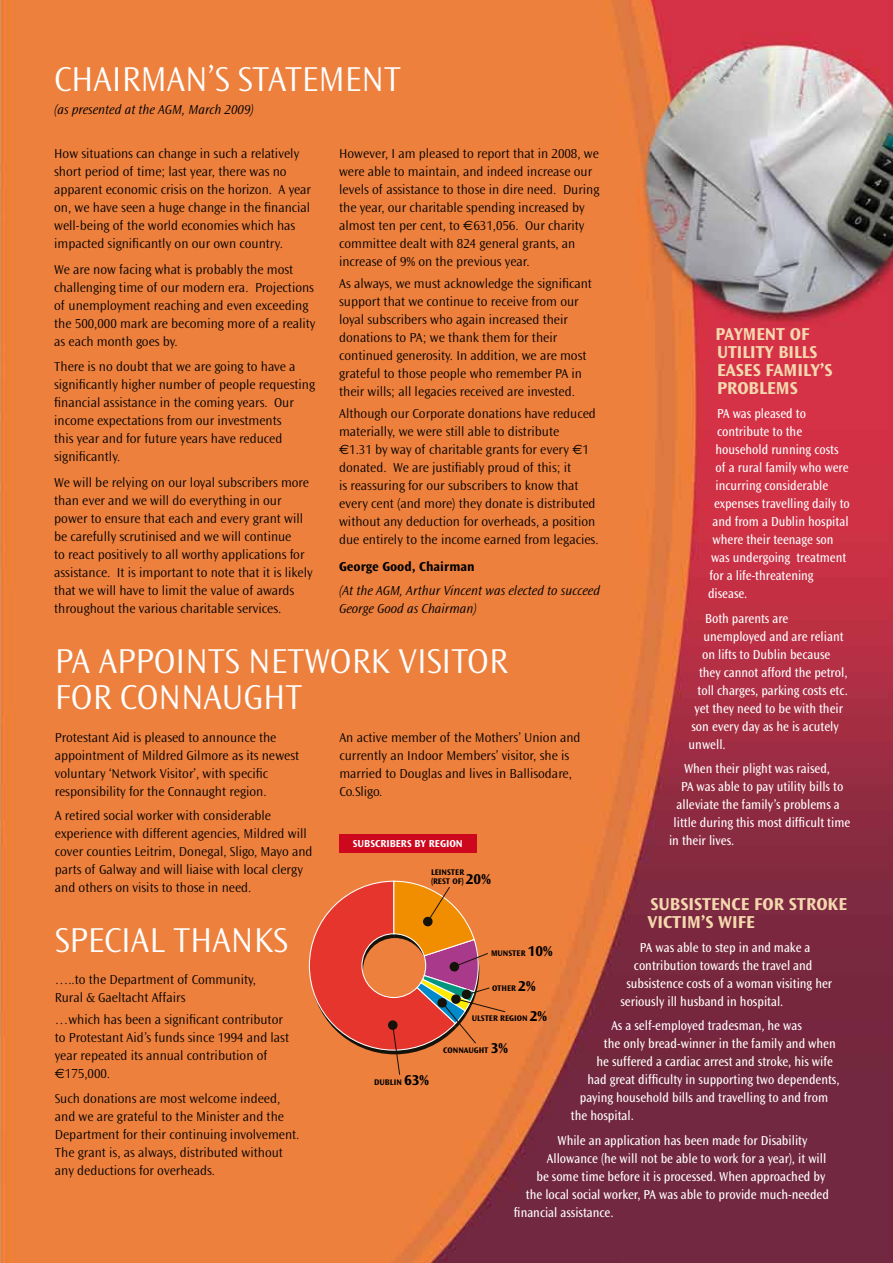
<style>
.page{position:relative;width:893px;height:1263px;background:#fff}
.page>*{position:absolute;margin:0;border:0;box-sizing:border-box;transform-origin:0 0}
.t1{font:300 36px/36px "Ocean Sans";color:#fff}
.t2{font:700 18px/18px "Ocean Sans";color:#f4d8ae}
.t3{font:300 13.5px/18px "Ocean Sans";color:#000}
.t4{font:13.5px "Ocean Sans";color:#fff;scale:.92 1}
.t5{font:italic 300 13.5px/18px "Ocean Sans";color:#000}
.t6{font:700 13.5px "Ocean Sans";color:#000}
.t7{font:700 10.5px "Ocean Sans";color:#fff}
.t8{font:700 8.55px/9.6px "Ocean Sans";color:#000}
.s1{font-family:"Euro Sans";font-weight:400}
.s2{font-size:14.85px}
</style>
<div class="page">
<img style="left:0;top:0;width:893px;height:1263px">
<svg style="left:308px;top:880px;width:198px;height:195px;background:#dc683a"></svg>
<div style="left:339px;top:834px;width:137px;height:19px;background:#cd071e"></div>
<h1 class="t1" style="left:54px;top:61px;width:348px">CHAIRMAN’S STATEMENT</h1>
<p class="t5" style="left:54px;top:100px;width:201px">(as presented at the AGM, March 2009)</p>
<p class="t3" style="left:54px;top:145px;width:258px">How situations can change in such a relatively short period of time; last year, there was no apparent economic crisis on the horizon. A year on, we have seen a huge change in the financial well-being of the world economies which has impacted significantly on our own country.</p>
<p class="t3" style="left:54px;top:260px;width:263px">We are now facing what is probably the most challenging time of our modern era. Projections of unemployment reaching and even exceeding the 500,000 mark are becoming more of a reality as each month goes by.</p>
<p class="t3" style="left:54px;top:358px;width:262px">There is no doubt that we are going to have a significantly higher number of people requesting financial assistance in the coming years. Our income expectations from our investments<br>this year and for future years have reduced significantly.</p>
<p class="t3" style="left:54px;top:473px;width:260px">We will be relying on our loyal subscribers more than ever and we will do everything in our power to ensure that each and every grant will be carefully scrutinised and we will continue<br>to react positively to all worthy applications for assistance. It is important to note that it is likely that we will have to limit the value of awards throughout the various charitable services.</p>
<p class="t3" style="left:339px;top:145px;width:262px">However, I am pleased to report that in 2008, we were able to maintain, and indeed increase our levels of assistance to those in dire need. During the year, our charitable spending increased by almost ten per cent, to <span class="s1">€</span>631,056. Our charity committee dealt with 824 general grants, an increase of 9% on the previous year.</p>
<p class="t3" style="left:339px;top:275px;width:254px">As always, we must acknowledge the significant support that we continue to receive from our loyal subscribers who again increased their donations to PA; we thank them for their continued generosity. In addition, we are most grateful to those people who remember PA in their wills; all legacies received are invested.</p>
<p class="t3" style="left:339px;top:405px;width:261px">Although our Corporate donations have reduced materially, we were still able to distribute<br><span class="s1">€</span>1.31 by way of charitable grants for every <span class="s1">€</span>1 donated. We are justifiably proud of this; it<br>is reassuring for our subscribers to know that every cent (and more) they donate is distributed without any deduction for overheads, a position due entirely to the income earned from legacies.</p>
<p class="t6" style="left:339px;top:559px;width:137px">George Good, Chairman</p>
<p class="t5" style="left:339px;top:582px;width:262px">(At the AGM, Arthur Vincent was elected to succeed<br>George Good as Chairman)</p>
<h1 class="t1" style="left:55px;top:644px;width:454px">PA APPOINTS NETWORK VISITOR<br>FOR CONNAUGHT</h1>
<p class="t3" style="left:55px;top:729px;width:246px">Protestant Aid is pleased to announce the appointment of Mildred Gilmore as its newest voluntary ‘Network Visitor’, with specific responsibility for the Connaught region.</p>
<p class="t3" style="left:55px;top:807px;width:259px">A retired social worker with considerable experience with different agencies, Mildred will cover counties Leitrim, Donegal, Sligo, Mayo and parts of Galway and will liaise with local clergy and others on visits to those in need.</p>
<p class="t3" style="left:339px;top:728px;width:243px">An active member of the Mothers’ Union and currently an Indoor Members’ visitor, she is married to Douglas and lives in Ballisodare, Co.Sligo.</p>
<p class="t7" style="left:353px;top:838px;width:111px">SUBSCRIBERS BY REGION</p>
<p class="t8" style="left:431px;top:867px;width:61px">LEINSTER<br>(REST OF) <span class="s2">20%</span></p>
<h2 class="t2" style="left:715px;top:325px;width:118px">PAYMENT OF<br>UTILITY BILLS<br>EASES FAMILY’S<br>PROBLEMS</h2>
<p class="t4" style="left:717px;top:406px;width:98px">PA was pleased to</p>
<p class="t4" style="left:717px;top:424px;width:94px">contribute to the</p>
<p class="t4" style="left:715px;top:442px;width:135px">household running costs</p>
<p class="t4" style="left:715px;top:460px;width:146px">of a rural family who were</p>
<p class="t4" style="left:715px;top:478px;width:124px">incurring considerable</p>
<p class="t4" style="left:714px;top:496px;width:149px">expenses travelling daily to</p>
<p class="t4" style="left:712px;top:514px;width:149px">and from a Dublin hospital</p>
<p class="t4" style="left:712px;top:532px;width:133px">where their teenage son</p>
<p class="t4" style="left:711px;top:550px;width:149px">was undergoing treatment</p>
<p class="t4" style="left:709px;top:568px;width:115px">for a life-threatening</p>
<p class="t4" style="left:708px;top:586px;width:44px">disease.</p>
<p class="t4" style="left:705px;top:611px;width:92px">Both parents are</p>
<p class="t4" style="left:703px;top:629px;width:154px">unemployed and are reliant</p>
<p class="t4" style="left:702px;top:647px;width:141px">on lifts to Dublin because</p>
<p class="t4" style="left:699px;top:665px;width:163px">they cannot afford the petrol,</p>
<p class="t4" style="left:697px;top:683px;width:165px">toll charges, parking costs etc.</p>
<p class="t4" style="left:694px;top:701px;width:163px">yet they need to be with their</p>
<p class="t4" style="left:691px;top:719px;width:162px">son every day as he is acutely</p>
<p class="t4" style="left:688px;top:737px;width:42px">unwell.</p>
<p class="t4" style="left:684px;top:761px;width:160px">When their plight was raised,</p>
<p class="t4" style="left:681px;top:779px;width:178px">PA was able to pay utility bills to</p>
<p class="t4" style="left:676px;top:797px;width:179px">alleviate the family’s problems a</p>
<p class="t4" style="left:673px;top:815px;width:194px">little during this most difficult time</p>
<p class="t4" style="left:669px;top:833px;width:73px">in their lives.</p>
<h1 class="t1" style="left:55px;top:923px;width:234px">SPECIAL THANKS</h1>
<p class="t3" style="left:55px;top:971px;width:203px">…..to the Department of Community,<br>Rural &amp; Gaeltacht Affairs</p>
<p class="t3" style="left:55px;top:1011px;width:236px">…which has been a significant contributor to Protestant Aid’s funds since 1994 and last year repeated its annual contribution of <span class="s1">€</span>175,000.</p>
<p class="t3" style="left:55px;top:1089px;width:246px">Such donations are most welcome indeed, and we are grateful to the Minister and the Department for their continuing involvement.<br>The grant is, as always, distributed without any deductions for overheads.</p>
<p class="t8" style="left:374px;top:1077px;width:56px">DUBLIN <span class="s2">63%</span></p>
<h2 class="t2" style="left:647px;top:895px;width:201px">SUBSISTENCE FOR STROKE<br>VICTIM’S WIFE</h2>
<p class="t4" style="left:640px;top:940px;width:187px">PA was able to step in and make a</p>
<p class="t4" style="left:634px;top:958px;width:196px">contribution towards the travel and</p>
<p class="t4" style="left:626px;top:976px;width:225px">subsistence costs of a woman visiting her</p>
<p class="t4" style="left:620px;top:994px;width:179px">seriously ill husband in hospital.</p>
<p class="t4" style="left:611px;top:1018px;width:208px">As a self-employed tradesman, he was</p>
<p class="t4" style="left:604px;top:1036px;width:254px">the only bread-winner in the family and when</p>
<p class="t4" style="left:596px;top:1054px;width:258px">he suffered a cardiac arrest and stroke, his wife</p>
<p class="t4" style="left:587px;top:1072px;width:275px">had great difficulty in supporting two dependents,</p>
<p class="t4" style="left:580px;top:1090px;width:271px">paying household bills and travelling to and from</p>
<p class="t4" style="left:571px;top:1108px;width:70px">the hospital.</p>
<p class="t4" style="left:557px;top:1133px;width:273px">While an application has been made for Disability</p>
<p class="t4" style="left:547px;top:1151px;width:305px">Allowance (he will not be able to work for a year), it will</p>
<p class="t4" style="left:536px;top:1169px;width:315px">be some time before it is processed. When approached by</p>
<p class="t4" style="left:526px;top:1187px;width:331px">the local social worker, PA was able to provide much-needed</p>
<p class="t4" style="left:514px;top:1205px;width:110px">financial assistance.</p>
<p class="t8" style="left:491px;top:948px;width:63px">MUNSTER <span class="s2">10%</span></p>
<p class="t8" style="left:492px;top:983px;width:45px">OTHER <span class="s2">2%</span></p>
<p class="t8" style="left:472px;top:1013px;width:77px">ULSTER REGION <span class="s2">2%</span></p>
<p class="t8" style="left:443px;top:1045px;width:66px">CONNAUGHT <span class="s2">3%</span></p>
</div>
